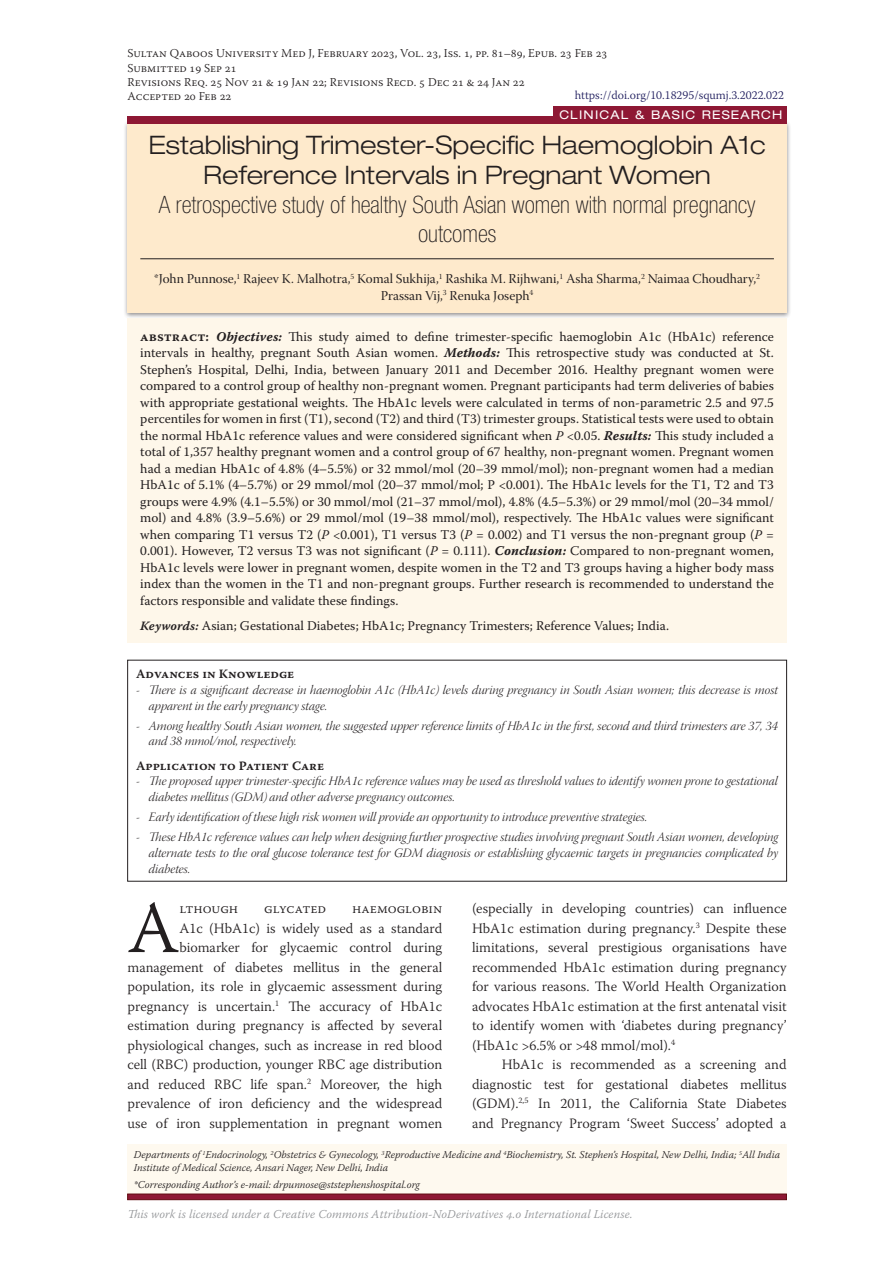
<style>
.page{position:relative;width:893px;height:1263px;background:#fff}
.page>*{position:absolute;margin:0;border:0;box-sizing:border-box;transform-origin:0 0}
.Text_Para_1_Drop{font:300 73.5px "Warnock Pro";color:#231f20}
.Manuscript_Title{font:300 expanded 25.5px/30px "Helvetica Neue LT Pro";color:#231f20;text-align:center}
.Manuscript_SubTitle{font:100 condensed 24px/28.8px "Helvetica Neue LT Pro";color:#231f20;text-align:center}
.Text_Para_1_Drop-2{font:300 14.25px/19.5px "Warnock Pro";color:#231f20;text-align:right}
.Text_Para_2{font:300 14.25px/19.5px "Warnock Pro";color:#231f20;text-align:justify}
.Manuscript_Authors{font:13.5px/16.2px "Warnock Pro Subh";color:#231f20;text-align:center}
.Abstract_Keyword_Tex{font:13.35px/16.5px "Warnock Pro";color:#231f20;text-align:justify}
.Advance_Knowledge_Po{font:12.75px/15.8px "Warnock Pro Light It Disp";color:#231f20}
.Advances_KnowledgeHe{font:12.75px "Warnock Pro Semibold Capt";color:#231f20}
.Top_Grey_Box_Header{font:300 12px "Warnock Pro";color:#231f20}
.Coverpage_Smallprint{font:italic 300 12px "Warnock Pro";letter-spacing:.01em;color:#939598}
.Top_Grey_Box_Header-2{font:300 12px "Warnock Pro";color:#201e5e}
.Field{font:expanded 12px "Helvetica Neue LT Pro";letter-spacing:.1em;color:#fff}
.Author_Address{font:italic 300 10.5px/12.6px "Warnock Pro";color:#231f20}
.s1{font-family:"Warnock Pro Semibold Capt";font-size:13.5px}
.s2{font-family:"Warnock Pro Bold It Capt"}
.s3{font-style:italic}
.s4{font-family:"Warnock Pro Semibold It Capt";font-size:12.75px}
</style>
<div class="page">
<div style="left:128px;top:1144px;width:659px;height:50px;background:#fef9ef"></div>
<div style="left:123px;top:121px;width:668px;height:198px;background:#231f20;opacity:.5"></div>
<div style="left:128px;top:123px;width:659px;height:189px;background:#feeacc"></div>
<hr style="left:140px;top:258px;width:634px;height:1px;background:#231f20">
<svg style="left:128px;top:1194px;width:658px;height:6px;background:#84162d"></svg>
<div style="left:128px;top:116px;width:659px;height:7px;background:#8e1834"></div>
<div style="left:553px;top:106px;width:234px;height:17px;background:#8e1834"></div>
<div style="left:128px;top:318px;width:659px;height:324px;background:#fef7ea"></div>
<p class="Top_Grey_Box_Header" style="left:128px;top:46px;width:481px">Sultan Qaboos University Med J, February 2023, Vol. 23, Iss. 1, pp. 81–89, Epub. 23 Feb 23</p>
<p class="Top_Grey_Box_Header" style="left:128px;top:60px;width:111px">Submitted 19 Sep 21</p>
<p class="Top_Grey_Box_Header" style="left:128px;top:75px;width:399px">Revisions Req. 25 Nov 21 &amp; 19 Jan 22; Revisions Recd. 5 Dec 21 &amp; 24 Jan 22</p>
<p class="Top_Grey_Box_Header" style="left:128px;top:89px;width:105px">Accepted 20 Feb 22</p>
<p class="Top_Grey_Box_Header-2" style="left:575px;top:88px;width:210px">https://doi.org/10.18295/squmj.3.2022.022</p>
<p class="Field" style="left:559px;top:108px;width:225px">CLINICAL &amp; BASIC RESEARCH</p>
<p class="Manuscript_Title" style="left:149px;top:130px;width:619px">Establishing Trimester-Specific Haemoglobin A1c<br>Reference Intervals in Pregnant Women</p>
<p class="Manuscript_SubTitle" style="left:159px;top:191px;width:598px">A retrospective study of healthy South Asian women with normal pregnancy outcomes</p>
<p class="Manuscript_Authors" style="left:154px;top:273px;width:607px">*John Punnose,<sup>1</sup> Rajeev K. Malhotra,<sup>5</sup> Komal Sukhija,<sup>1</sup> Rashika M. Rijhwani,<sup>1</sup> Asha Sharma,<sup>2</sup> Naimaa Choudhary,<sup>2<br></sup>Prassan Vij,<sup>3</sup> Renuka Joseph<sup>4</sup></p>
<p class="Abstract_Keyword_Tex" style="left:140px;top:328px;width:635px"><span class="s1">abstract:</span> <span class="s2">Objectives:</span> This study aimed to define trimester-specific haemoglobin A1c (HbA1c) reference intervals in healthy, pregnant South Asian women. <span class="s2">Methods:</span> This retrospective study was conducted at St.<br>Stephen’s Hospital, Delhi, India, between January 2011 and December 2016. Healthy pregnant women were compared to a control group of healthy non-pregnant women. Pregnant participants had term deliveries of babies with appropriate gestational weights. The HbA1c levels were calculated in terms of non-parametric 2.5 and 97.5 percentiles for women in first (T1), second (T2) and third (T3) trimester groups. Statistical tests were used to obtain the normal HbA1c reference values and were considered significant when <span class="s3">P</span> &lt;0.05. <span class="s2">Results:</span> This study included a total of 1,357 healthy pregnant women and a control group of 67 healthy, non-pregnant women. Pregnant women had a median HbA1c of 4.8% (4–5.5%) or 32 mmol/mol (20–39 mmol/mol); non-pregnant women had a median HbA1c of 5.1% (4–5.7%) or 29 mmol/mol (20–37 mmol/mol; P &lt;0.001). The HbA1c levels for the T1, T2 and T3 groups were 4.9% (4.1–5.5%) or 30 mmol/mol (21–37 mmol/mol), 4.8% (4.5–5.3%) or 29 mmol/mol (20–34 mmol/ mol) and 4.8% (3.9–5.6%) or 29 mmol/mol (19–38 mmol/mol), respectively. The HbA1c values were significant when comparing T1 versus T2 (<span class="s3">P</span> &lt;0.001), T1 versus T3 (<span class="s3">P</span> = 0.002) and T1 versus the non-pregnant group (<span class="s3">P</span> = 0.001). However, T2 versus T3 was not significant (<span class="s3">P</span> = 0.111). <span class="s2">Conclusion:</span> Compared to non-pregnant women, HbA1c levels were lower in pregnant women, despite women in the T2 and T3 groups having a higher body mass index than the women in the T1 and non-pregnant groups. Further research is recommended to understand the factors responsible and validate these findings.</p>
<p class="Abstract_Keyword_Tex" style="left:140px;top:617px;width:530px"><span class="s4">Keywords:</span> Asian; Gestational Diabetes; HbA1c; Pregnancy Trimesters; Reference Values; India.</p>
<p class="Advances_KnowledgeHe" style="left:136px;top:666px;width:159px">Advances in Knowledge</p>
<p class="Advance_Knowledge_Po" style="left:149px;top:683px;width:630px;text-indent:-13px">- There is a significant decrease in haemoglobin A1c (HbA1c) levels during pregnancy in South Asian women; this decrease is most apparent in the early pregnancy stage.</p>
<p class="Advance_Knowledge_Po" style="left:149px;top:719px;width:630px;text-indent:-13px">- Among healthy South Asian women, the suggested upper reference limits of HbA1c in the first, second and third trimesters are 37, 34 and 38 mmol/mol, respectively.</p>
<p class="Advances_KnowledgeHe" style="left:136px;top:758px;width:189px">Application to Patient Care</p>
<p class="Advance_Knowledge_Po" style="left:149px;top:774px;width:630px;text-indent:-13px">- The proposed upper trimester-specific HbA1c reference values may be used as threshold values to identify women prone to gestational diabetes mellitus (GDM) and other adverse pregnancy outcomes.</p>
<p class="Advance_Knowledge_Po" style="left:136px;top:810px;width:513px">- Early identification of these high risk women will provide an opportunity to introduce preventive strategies.</p>
<p class="Advance_Knowledge_Po" style="left:149px;top:830px;width:631px;text-align:justify;text-indent:-13px">- These HbA1c reference values can help when designing further prospective studies involving pregnant South Asian women, developing alternate tests to the oral glucose tolerance test for GDM diagnosis or establishing glycaemic targets in pregnancies complicated by diabetes.</p>
<p class="Text_Para_1_Drop" style="left:128px;top:884px;width:53px">A</p>
<p class="Text_Para_1_Drop-2" style="left:179px;top:898px;width:60px">lthough</p>
<p class="Text_Para_1_Drop-2" style="left:264px;top:898px;width:63px">glycated</p>
<p class="Text_Para_1_Drop-2" style="left:128px;top:898px;width:316px">haemoglobin<br>A1c (HbA1c) is widely used as a standard biomarker for glycaemic control during management of diabetes mellitus in the general population, its role in glycaemic assessment during pregnancy is uncertain.<sup>1</sup> The accuracy of HbA1c estimation during pregnancy is affected by several physiological changes, such as increase in red blood cell (RBC) production, younger RBC age distribution and reduced RBC life span.<sup>2</sup> Moreover, the high prevalence of iron deficiency and the widespread use of iron supplementation in pregnant women</p>
<p class="Text_Para_1_Drop-2" style="left:472px;top:898px;width:316px;text-align:justify">(especially in developing countries) can influence HbA1c estimation during pregnancy.<sup>3</sup> Despite these limitations, several prestigious organisations have recommended HbA1c estimation during pregnancy for various reasons. The World Health Organization advocates HbA1c estimation at the first antenatal visit to identify women with ‘diabetes during pregnancy’ (HbA1c &gt;6.5% or &gt;48 mmol/mol).<sup>4</sup></p>
<p class="Text_Para_2" style="left:472px;top:1054px;width:316px;text-indent:30px">HbA1c is recommended as a screening and diagnostic test for gestational diabetes mellitus (GDM).<sup>2,5</sup> In 2011, the California State Diabetes and Pregnancy Program ‘Sweet Success’ adopted a</p>
<p class="Author_Address" style="left:134px;top:1148px;width:648px">Departments of <sup>1</sup>Endocrinology, <sup>2</sup>Obstetrics &amp; Gynecology, <sup>3</sup>Reproductive Medicine and <sup>4</sup>Biochemistry, St. Stephen’s Hospital, New Delhi, India; <sup>5</sup>All India<br>Institute of Medical Science, Ansari Nager, New Delhi, India</p>
<p class="Author_Address" style="left:134px;top:1177px;width:287px">*Corresponding Author’s e-mail: drpunnose@ststephenshospital.org</p>
<p class="Coverpage_Smallprint" style="left:128px;top:1206px;width:506px">This work is licensed under a Creative Commons Attribution-NoDerivatives 4.0 International License.</p>
</div>
